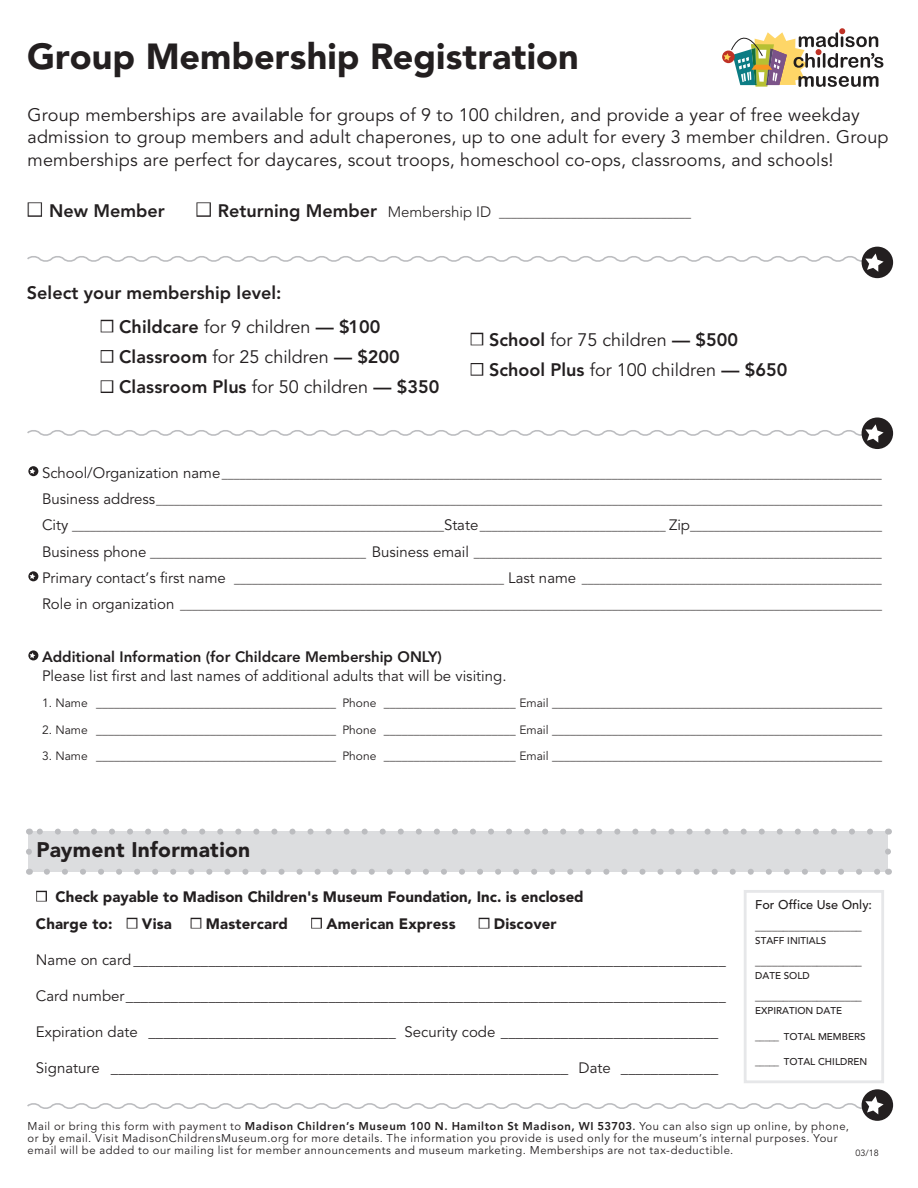
<style>
.page{position:relative;width:918px;height:1188px;background:#fff}
.page>*{position:absolute;margin:0;border:0;box-sizing:border-box;transform-origin:0 0}
.t1{font:900 36px "Avenir LT Std";color:#231f20}
.t2{font:900 21px "Avenir LT Std";letter-spacing:.015em;color:#231f20}
.t3{font:18px/22.5px "Avenir LT Std";letter-spacing:.01em;color:#231f20}
.t4{font:800 18px "Avenir LT Std";color:#231f20}
.t5{font:15px "Avenir LT Std";color:#231f20}
.t6{font:900 15px/27px "Avenir LT Std";color:#231f20}
.t7{font:800 15px "Avenir LT Std";color:#231f20}
.t8{font:500 12.6px "Avenir LT Std";color:#231f20}
.t9{font:12px/26.2px "Avenir LT Std";color:#231f20;text-align:justify}
.t10{font:300 12px "Avenir LT Std";color:#231f20}
.t11{font:11.25px/12px "Avenir LT Std";letter-spacing:.045em;color:#231f20}
.t12{font:500 11.25px "Avenir LT Std";color:#231f20}
.t13{font:500 9.75px "Avenir LT Std";color:#231f20}
.t14{font:9px "Avenir LT Std";color:#231f20}
.s1{color:#fff}
.s2{font-weight:800;font-size:18px}
.s3{font-size:15px}
.s4{font-weight:400}
.s5{font-weight:800}
.s6{font-weight:500}
</style>
<div class="page">
<div style="left:29px;top:832px;width:859px;height:40px;background:#dcdddf"></div>
<svg style="left:26px;top:852px;width:6px;height:10px"></svg>
<svg style="left:47px;top:869px;width:832px;height:6px"></svg>
<svg style="left:885px;top:848px;width:6px;height:4px"></svg>
<svg style="left:38px;top:829px;width:832px;height:6px"></svg>
<svg style="left:722px;top:51px;width:13px;height:12px"></svg>
<svg style="left:724px;top:28px;width:159px;height:59px"></svg>
<div style="left:28px;top:202px;width:14px;height:15px;border:2px solid #231f20"></div>
<div style="left:196px;top:202px;width:15px;height:15px;border:2px solid #231f20"></div>
<div style="left:101px;top:320px;width:12px;height:12px;border:2px solid #231f20"></div>
<div style="left:101px;top:350px;width:12px;height:13px;border:2px solid #231f20"></div>
<div style="left:101px;top:380px;width:12px;height:13px;border:2px solid #231f20"></div>
<div style="left:471px;top:333px;width:12px;height:12px;border:2px solid #231f20"></div>
<div style="left:471px;top:363px;width:12px;height:13px;border:2px solid #231f20"></div>
<div style="left:744px;top:890px;width:140px;height:193px;border:3px solid #e6e7e9"></div>
<div style="left:36px;top:891px;width:11px;height:11px;border:2px solid #231f20"></div>
<div style="left:127px;top:918px;width:10px;height:11px;border:2px solid #231f20"></div>
<div style="left:191px;top:918px;width:10px;height:11px;border:2px solid #231f20"></div>
<div style="left:311px;top:918px;width:11px;height:11px;border:2px solid #231f20"></div>
<div style="left:479px;top:918px;width:10px;height:11px;border:2px solid #231f20"></div>
<div style="left:862px;top:247px;width:31px;height:31px;background:#231f20;border-radius:50%"></div>
<svg style="left:27px;top:253px;width:857px;height:19px"></svg>
<div style="left:862px;top:418px;width:31px;height:31px;background:#231f20;border-radius:50%"></div>
<svg style="left:27px;top:424px;width:866px;height:19px"></svg>
<div style="left:862px;top:1089px;width:31px;height:32px;background:#231f20;border-radius:50%"></div>
<svg style="left:27px;top:1096px;width:857px;height:18px"></svg>
<svg style="left:28px;top:466px;width:10px;height:10px"></svg>
<svg style="left:30px;top:468px;width:5px;height:6px"></svg>
<svg style="left:28px;top:571px;width:10px;height:10px"></svg>
<svg style="left:30px;top:574px;width:5px;height:5px"></svg>
<svg style="left:28px;top:650px;width:10px;height:10px"></svg>
<svg style="left:30px;top:653px;width:5px;height:5px"></svg>
<h1 class="t1" style="left:27px;top:34px;width:553px">Group Membership Registration</h1>
<p class="t3" style="left:28px;top:104px;width:862px">Group memberships are available for groups of 9 to 100 children, and provide a year of free weekday admission to group members and adult chaperones, up to one adult for every 3 member children. Group memberships are perfect for daycares, scout troops, homeschool co-ops, classrooms, and schools!</p>
<h3 class="t4" style="left:27px;top:200px;width:139px"><span class="s1">■</span> New Member</h3>
<p class="t10" style="left:196px;top:206px;width:497px"><span class="s1">■</span> <span class="s2">Returning Member</span> <span class="s3">Membership ID</span> ________________________________</p>
<h3 class="t4" style="left:27px;top:282px;width:256px">Select your membership level:</h3>
<h3 class="t4" style="left:100px;top:316px;width:282px"><span class="s1">■</span> Childcare <span class="s4">for 9 children</span> — $100</h3>
<h3 class="t4" style="left:100px;top:346px;width:301px"><span class="s1">■</span> Classroom <span class="s4">for 25 children</span> — $200</h3>
<h3 class="t4" style="left:100px;top:376px;width:341px"><span class="s1">■</span> Classroom Plus <span class="s4">for 50 children</span> — $350</h3>
<h3 class="t3" style="left:470px;top:329px;width:269px"><span class="s1">■</span> <span class="s5">School</span> for 75 children <span class="s5">— $500</span></h3>
<h3 class="t4" style="left:470px;top:359px;width:319px"><span class="s1">■</span> School Plus <span class="s4">for 100 children</span> — $650</h3>
<p class="t9" style="left:42px;top:461px;width:842px"><span class="s3">School/Organization name</span>______________________________________________________________________________________________________________ <span class="s3">Business address</span>_________________________________________________________________________________________________________________________ <span class="s3">City</span> ______________________________________________________________<span class="s3">State</span>_______________________________ <span class="s3">Zip</span>________________________________ <span class="s3">Business phone</span> ____________________________________ <span class="s3">Business email</span> ____________________________________________________________________ <span class="s3">Primary contact’s first name</span> _____________________________________________ <span class="s3">Last name</span> __________________________________________________ <span class="s3">Role in organization</span> _____________________________________________________________________________________________________________________</p>
<p class="t7" style="left:42px;top:648px;width:401px">Additional Information (for Childcare Membership ONLY)</p>
<p class="t5" style="left:42px;top:667px;width:466px">Please list first and last names of additional adults that will be visiting.</p>
<p class="t9" style="left:42px;top:691px;width:841px">1. Name ________________________________________ Phone ______________________ Email _______________________________________________________</p>
<p class="t9" style="left:42px;top:717px;width:841px">2. Name ________________________________________ Phone ______________________ Email _______________________________________________________</p>
<p class="t9" style="left:42px;top:743px;width:841px">3. Name ________________________________________ Phone ______________________ Email _______________________________________________________</p>
<h2 class="t2" style="left:37px;top:837px;width:215px">Payment Information</h2>
<p class="t6" style="left:36px;top:883px;width:549px"><span class="s1">■</span> Check payable to Madison Children's Museum Foundation, Inc. is enclosed<br>Charge to: <span class="s1">■</span> Visa <span class="s1">■</span> Mastercard</p>
<p class="t6" style="left:311px;top:910px;width:146px"><span class="s1">■</span> American Express</p>
<p class="t6" style="left:478px;top:910px;width:80px"><span class="s1">■</span> Discover</p>
<p class="t5" style="left:36px;top:951px;width:692px">Name on card_______________________________________________________________________________</p>
<p class="t5" style="left:36px;top:987px;width:692px">Card number________________________________________________________________________________</p>
<p class="t5" style="left:36px;top:1023px;width:684px">Expiration date _________________________________ Security code _____________________________</p>
<p class="t5" style="left:36px;top:1059px;width:684px">Signature _____________________________________________________________ Date _____________</p>
<p class="t8" style="left:755px;top:898px;width:118px">For Office Use Only:</p>
<p class="t12" style="left:755px;top:920px;width:108px">___________________</p>
<p class="t13" style="left:755px;top:935px;width:73px">STAFF INITIALS</p>
<p class="t12" style="left:755px;top:955px;width:108px">___________________</p>
<p class="t13" style="left:755px;top:970px;width:56px">DATE SOLD</p>
<p class="t12" style="left:755px;top:990px;width:108px">___________________</p>
<p class="t13" style="left:755px;top:1005px;width:88px">EXPIRATION DATE</p>
<p class="t13" style="left:755px;top:1031px;width:112px">_____ TOTAL MEMBERS</p>
<p class="t13" style="left:755px;top:1056px;width:113px">_____ TOTAL CHILDREN</p>
<p class="t11" style="left:28px;top:1121px;width:823px">Mail or bring this form with payment to <span class="s5">Madison Children’s Museum 100 N. Hamilton St Madison, WI 53703</span><span class="s6">.</span> You can also sign up online, by phone, or by email. Visit MadisonChildrensMuseum.org for more details. The information you provide is used only for the museum’s internal purposes. Your email will be added to our mailing list for member announcements and museum marketing. Memberships are not tax-deductible.</p>
<p class="t14" style="left:856px;top:1148px;width:25px">03/18</p>
</div>
